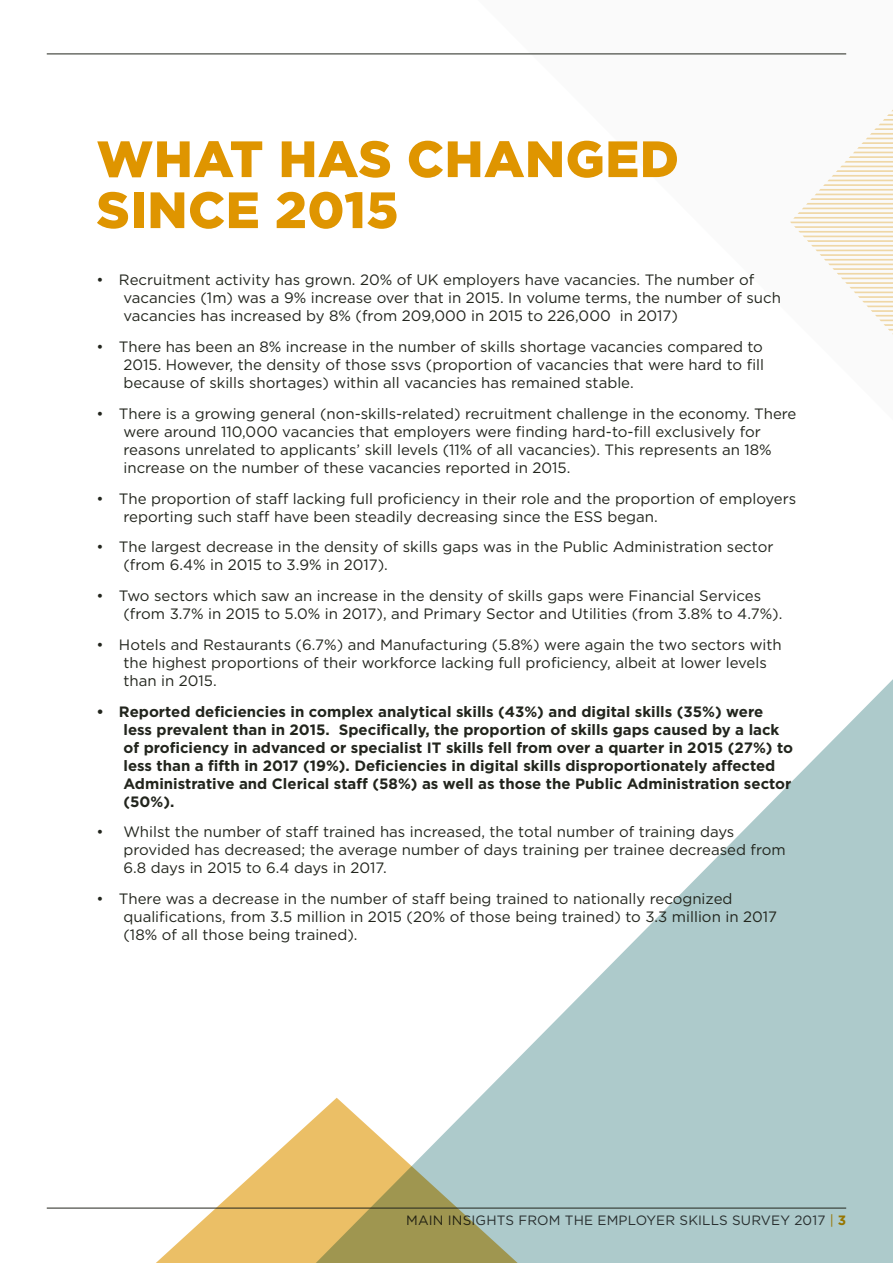
<style>
.page{position:relative;width:893px;height:1263px;background:#fff}
.page>*{position:absolute;margin:0;border:0;box-sizing:border-box;transform-origin:0 0}
.t1{font:900 51px/51px "Gotham";letter-spacing:.01em;color:#df9500}
.t2{font:15px/18px "Gotham";color:#22251d}
.t3{font:700 15px/18px "Gotham";color:#22251d}
.t4{font:13.5px "Gotham";letter-spacing:.01em;color:#3c3c3b}
.s1{color:#df9500}
.s2{font-weight:700;color:#df9500}
</style>
<div class="page">
<svg style="left:336px;top:679px;width:557px;height:584px"></svg>
<svg style="left:142px;top:1098px;width:390px;height:165px"></svg>
<svg style="left:790px;top:109px;width:103px;height:226px"></svg>
<hr style="left:47px;top:54px;width:799px;height:1px;background:#22251d">
<hr style="left:47px;top:1208px;width:799px;height:1px;background:#22251d">
<h1 class="t1" style="left:96px;top:133px;width:584px">WHAT HAS CHANGED<br>SINCE 2015</h1>
<p class="t2" style="left:123px;top:271px;width:659px;text-indent:-27px">• Recruitment activity has grown. 20% of UK employers have vacancies. The number of vacancies (1m) was a 9% increase over that in 2015. In volume terms, the number of such vacancies has increased by 8% (from 209,000 in 2015 to 226,000 in 2017)</p>
<p class="t2" style="left:123px;top:337px;width:642px;text-align:justify;text-indent:-27px">• There has been an 8% increase in the number of skills shortage vacancies compared to 2015. However, the density of those ssvs (proportion of vacancies that were hard to fill because of skills shortages) within all vacancies has remained stable.</p>
<p class="t2" style="left:123px;top:404px;width:674px;text-indent:-27px">• There is a growing general (non-skills-related) recruitment challenge in the economy. There were around 110,000 vacancies that employers were finding hard-to-fill exclusively for reasons unrelated to applicants’ skill levels (11% of all vacancies). This represents an 18% increase on the number of these vacancies reported in 2015.</p>
<p class="t2" style="left:123px;top:489px;width:674px;text-indent:-27px">• The proportion of staff lacking full proficiency in their role and the proportion of employers reporting such staff have been steadily decreasing since the ESS began.</p>
<p class="t2" style="left:123px;top:538px;width:651px;text-indent:-27px">• The largest decrease in the density of skills gaps was in the Public Administration sector (from 6.4% in 2015 to 3.9% in 2017).</p>
<p class="t2" style="left:123px;top:586px;width:660px;text-indent:-27px">• Two sectors which saw an increase in the density of skills gaps were Financial Services (from 3.7% in 2015 to 5.0% in 2017), and Primary Sector and Utilities (from 3.8% to 4.7%).</p>
<p class="t2" style="left:123px;top:635px;width:660px;text-indent:-27px">• Hotels and Restaurants (6.7%) and Manufacturing (5.8%) were again the two sectors with the highest proportions of their workforce lacking full proficiency, albeit at lower levels than in 2015.</p>
<p class="t3" style="left:123px;top:702px;width:671px;text-indent:-27px">• Reported deficiencies in complex analytical skills (43%) and digital skills (35%) were less prevalent than in 2015. Specifically, the proportion of skills gaps caused by a lack of proficiency in advanced or specialist IT skills fell from over a quarter in 2015 (27%) to less than a fifth in 2017 (19%). Deficiencies in digital skills disproportionately affected Administrative and Clerical staff (58%) as well as those the Public Administration sector (50%).</p>
<p class="t2" style="left:123px;top:823px;width:664px;text-indent:-27px">• Whilst the number of staff trained has increased, the total number of training days provided has decreased; the average number of days training per trainee decreased from<br>6.8 days in 2015 to 6.4 days in 2017.</p>
<p class="t2" style="left:123px;top:889px;width:655px;text-indent:-27px">• There was a decrease in the number of staff being trained to nationally recognized qualifications, from 3.5 million in 2015 (20% of those being trained) to 3.3 million in 2017 (18% of all those being trained).</p>
<p class="t4" style="left:406px;top:1212px;width:441px">MAIN INSIGHTS FROM THE EMPLOYER SKILLS SURVEY 2017 <span class="s1">|</span> <span class="s2">3</span></p>
</div>
